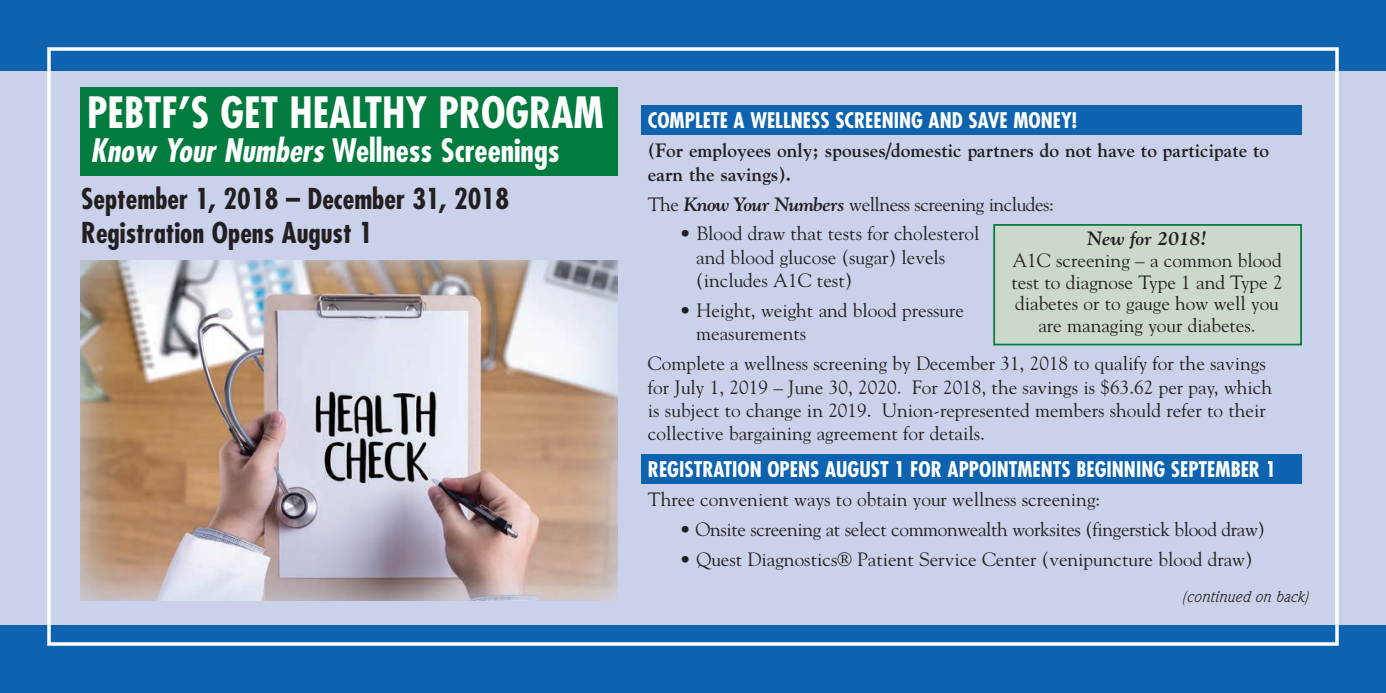
<style>
.page{position:relative;width:1386px;height:693px;background:#c9d2ea}
.page>*{position:absolute;margin:0;border:0;box-sizing:border-box;transform-origin:0 0}
.t1{font:700 condensed 42px "Futura";color:#fff}
.t2{font:700 condensed 31.5px "Futura";color:#fff}
.t3{font:700 condensed 28px/33.8px "Futura";color:#231f20}
.t4{font:700 condensed 21px "Futura";color:#fff}
.t5{font:19.25px/23.4px "Goudy";color:#231f20}
.t6{font:700 19.25px/23.4px "Goudy";color:#231f20}
.t7{font:19.25px "Goudy";letter-spacing:-.02em;color:#231f20}
.t8{font:19.25px "Goudy";letter-spacing:-.025em;color:#231f20}
.t9{font:italic 700 19.25px "Goudy";color:#231f20}
.t10{font:italic 15.75px "Weidemann";color:#231f20}
.s1{font-style:italic}
.s2{font-weight:700;font-style:italic}
</style>
<div class="page">
<div style="left:642px;top:454px;width:660px;height:30px;background:#0d63b0"></div>
<div style="left:0;top:0;width:1386px;height:71px;background:#0d63b0"></div>
<div style="left:0;top:625px;width:1386px;height:68px;background:#0d63b0"></div>
<div style="left:47px;top:47px;width:1292px;height:599px;border:4px solid #fff"></div>
<div style="left:80px;top:87px;width:538px;height:88px;background:#027c3e"></div>
<img style="left:80px;top:260px;width:538px;height:340px">
<div style="left:642px;top:105px;width:660px;height:30px;background:#0d63b0"></div>
<div style="left:995px;top:226px;width:305px;height:118px;background:#cad9c9"></div>
<div style="left:993px;top:224px;width:309px;height:121px;border:2px solid #027c3e"></div>
<h1 class="t1" style="left:87px;top:94px;width:518px">PEBTF’S GET HEALTHY PROGRAM</h1>
<h2 class="t2" style="left:91px;top:137px;width:470px"><span class="s1">Know Your Numbers</span> Wellness Screenings</h2>
<h3 class="t3" style="left:81px;top:184px;width:429px">September 1, 2018 – December 31, 2018<br>Registration Opens August 1</h3>
<p class="t4" style="left:648px;top:111px;width:431px">COMPLETE A WELLNESS SCREENING AND SAVE MONEY!</p>
<p class="t6" style="left:648px;top:139px;width:623px">(For employees only; spouses/domestic partners do not have to participate to earn the savings).</p>
<p class="t8" style="left:648px;top:193px;width:407px">The <span class="s2">Know Your Numbers</span> wellness screening includes:</p>
<p class="t5" style="left:696px;top:222px;width:285px;text-indent:-17px">• Blood draw that tests for cholesterol and blood glucose (sugar) levels (includes A1C test)</p>
<p class="t5" style="left:696px;top:299px;width:269px;text-indent:-17px">• Height, weight and blood pressure measurements</p>
<p class="t5" style="left:648px;top:352px;width:626px">Complete a wellness screening by December 31, 2018 to qualify for the savings for July 1, 2019 – June 30, 2020. For 2018, the savings is $63.62 per pay, which is subject to change in 2019. Union-represented members should refer to their collective bargaining agreement for details.</p>
<p class="t4" style="left:648px;top:460px;width:630px">REGISTRATION OPENS AUGUST 1 FOR APPOINTMENTS BEGINNING SEPTEMBER 1</p>
<p class="t5" style="left:648px;top:488px;width:454px">Three convenient ways to obtain your wellness screening:</p>
<p class="t7" style="left:679px;top:518px;width:587px">• Onsite screening at select commonwealth worksites (fingerstick blood draw)</p>
<p class="t5" style="left:679px;top:547px;width:575px">• Quest Diagnostics® Patient Service Center (venipuncture blood draw)</p>
<p class="t9" style="left:1087px;top:227px;width:121px">New for 2018!</p>
<p class="t5" style="left:1011px;top:249px;width:273px;line-height:21.7px;text-align:center">A1C screening – a common blood test to diagnose Type 1 and Type 2 diabetes or to gauge how well you are managing your diabetes.</p>
<p class="t10" style="left:1182px;top:590px;width:128px">(continued on back)</p>
</div>
